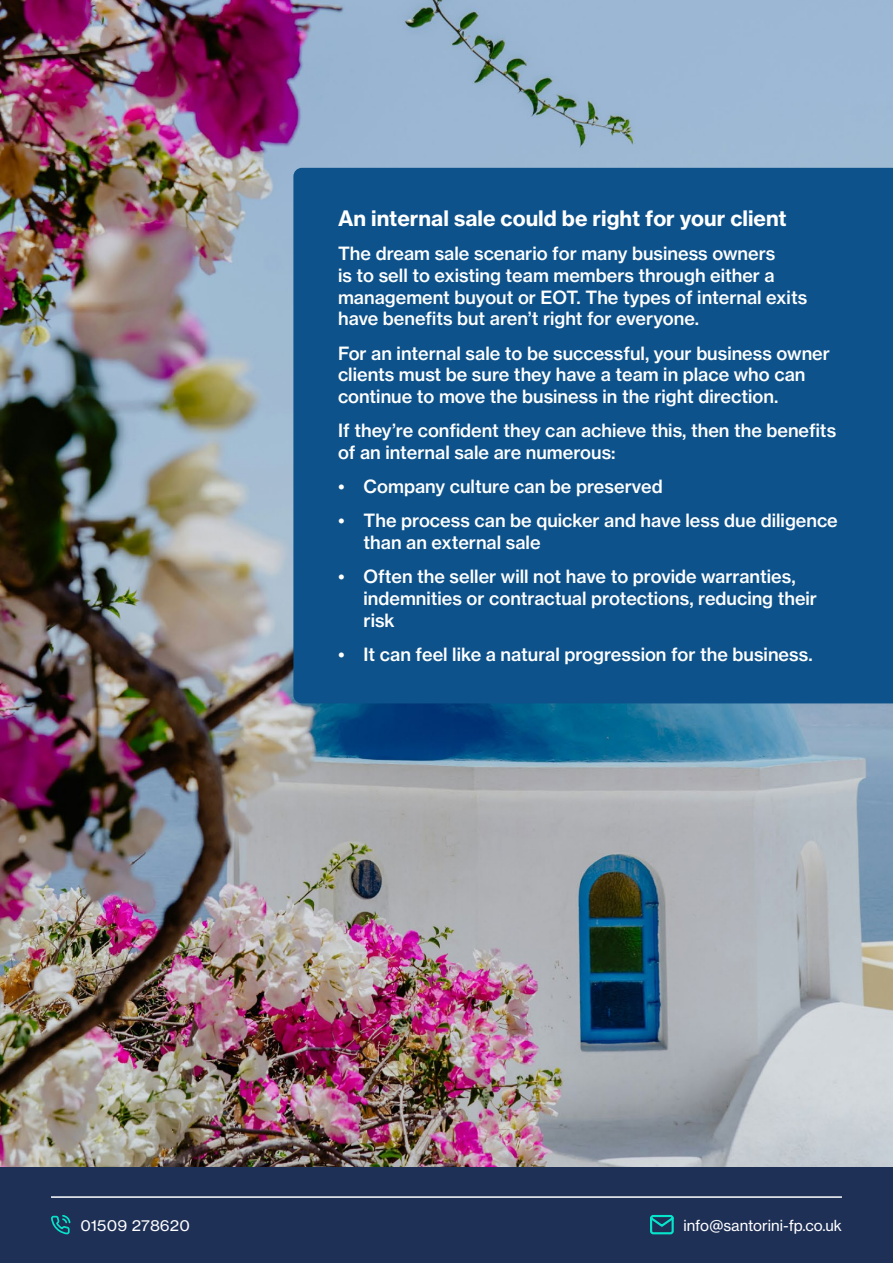
<style>
.page{position:relative;width:893px;height:1263px;background:#fff}
.page>*{position:absolute;margin:0;border:0;box-sizing:border-box;transform-origin:0 0}
.t1{font:21px "N Haas Grotesk TX Pro 75 Bd";color:#fff}
.t2{font:18px/21.6px "N Haas Grotesk TX Pro 65 Md";color:#fff}
.t3{font:15px "N Haas Grotesk TX Pro 55 Rg";color:#fff}
.t4{font:15px "N Haas Grotesk TX Pro 55 Rg";color:#fff;scale:1.05 1}
</style>
<div class="page">
<img style="left:0;top:0;width:893px;height:1167px">
<div style="left:0;top:1167px;width:893px;height:96px;background:#1f3057"></div>
<hr style="left:51px;top:1196px;width:791px;height:2px;background:#fff">
<div style="left:650px;top:1215px;width:24px;height:19px;border:2px solid #06e5cb;border-radius:2px"></div>
<svg style="left:650px;top:1215px;width:24px;height:13px"></svg>
<svg style="left:51px;top:1215px;width:19px;height:19px"></svg>
<div style="left:293px;top:168px;width:600px;height:535px;background:#0d528a"></div>
<p class="t1" style="left:338px;top:205px;width:450px">An internal sale could be right for your client</p>
<p class="t2" style="left:338px;top:243px;width:471px">The dream sale scenario for many business owners<br>is to sell to existing team members through either a management buyout or EOT. The types of internal exits have benefits but aren’t right for everyone.</p>
<p class="t2" style="left:338px;top:342px;width:493px">For an internal sale to be successful, your business owner clients must be sure they have a team in place who can continue to move the business in the right direction.</p>
<p class="t2" style="left:338px;top:420px;width:500px">If they’re confident they can achieve this, then the benefits of an internal sale are numerous:</p>
<p class="t2" style="left:338px;top:476px;width:326px">• Company culture can be preserved</p>
<p class="t2" style="left:364px;top:510px;width:476px;text-indent:-26px">• The process can be quicker and have less due diligence than an external sale</p>
<p class="t2" style="left:364px;top:566px;width:455px;text-indent:-26px">• Often the seller will not have to provide warranties, indemnities or contractual protections, reducing their risk</p>
<p class="t2" style="left:338px;top:643px;width:476px">• It can feel like a natural progression for the business.</p>
<p class="t4" style="left:81px;top:1216px;width:106px">01509 278620</p>
<p class="t3" style="left:683px;top:1216px;width:160px">info@santorini-fp.co.uk</p>
</div>
